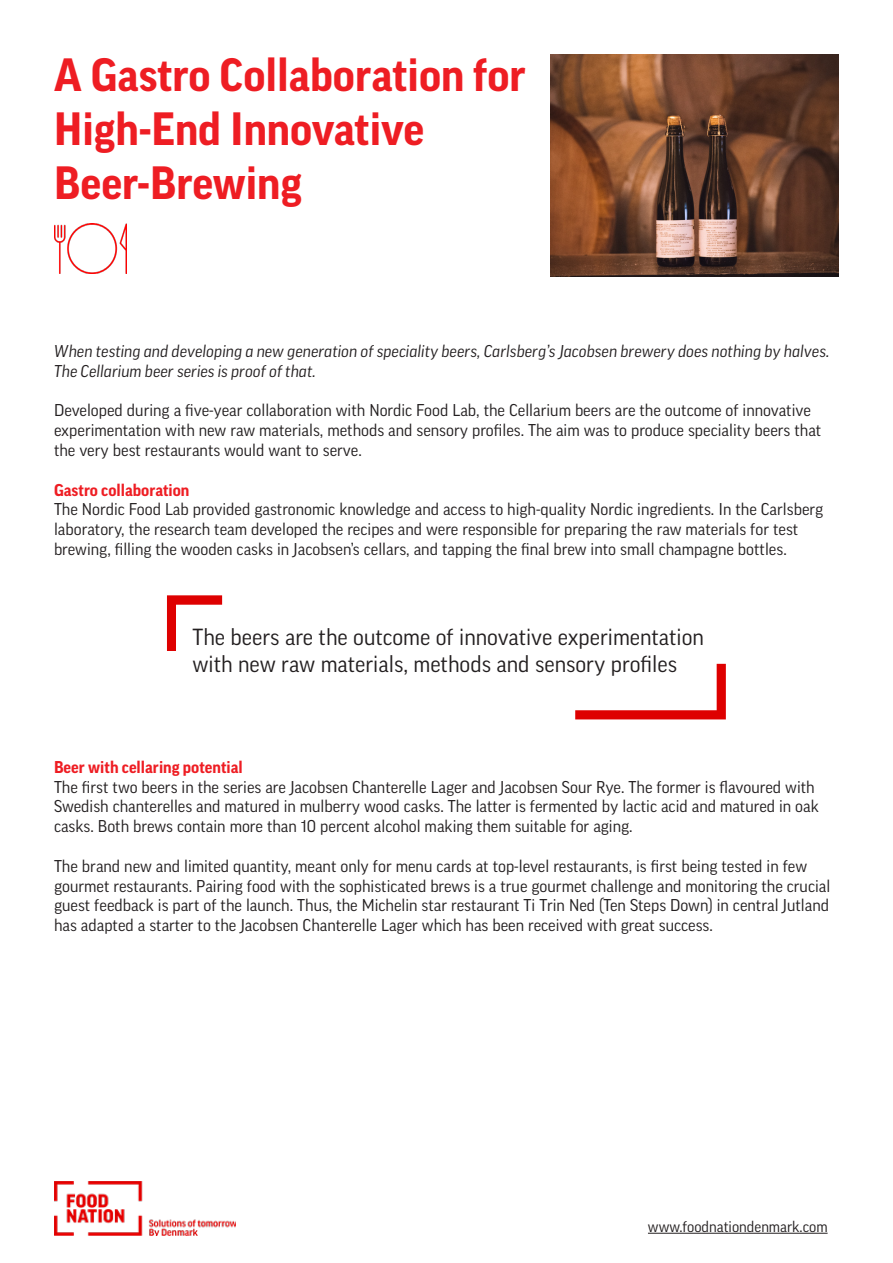
<style>
.page{position:relative;width:893px;height:1263px;background:#fff}
.page>*{position:absolute;margin:0;border:0;box-sizing:border-box;transform-origin:0 0}
.t1{font:700 45px/54px "Good Pro";color:#ee1d23}
.t2{font:22.5px/27px "Good Pro";color:#231f20}
.t3{font:16.5px/19.8px "Good Pro";color:#231f20}
.t4{font:italic 16.5px/19.8px "Good Pro";color:#231f20}
.t5{font:700 16.5px "Good Pro";color:#ee1d23}
.t6{font:15px "Good Pro";color:#231f20}
</style>
<div class="page">
<img style="left:54px;top:1182px;width:181px;height:54px">
<img style="left:550px;top:54px;width:289px;height:222px">
<hr style="left:648px;top:1233px;width:180px;height:1px;background:#231f20">
<img style="left:54px;top:224px;width:72px;height:49px">
<svg style="left:575px;top:664px;width:151px;height:55px"></svg>
<svg style="left:167px;top:595px;width:55px;height:56px"></svg>
<p class="t1" style="left:54px;top:48px;width:473px">A Gastro Collaboration for<br>High-End Innovative</p>
<p class="t1" style="left:54px;top:156px;width:249px">Beer-Brewing</p>
<p class="t4" style="left:54px;top:341px;width:777px">When testing and developing a new generation of speciality beers, Carlsberg’s Jacobsen brewery does nothing by halves.<br>The Cellarium beer series is proof of that.</p>
<p class="t3" style="left:54px;top:400px;width:769px">Developed during a five-year collaboration with Nordic Food Lab, the Cellarium beers are the outcome of innovative experimentation with new raw materials, methods and sensory profiles. The aim was to produce speciality beers that the very best restaurants would want to serve.</p>
<p class="t5" style="left:54px;top:480px;width:137px">Gastro collaboration</p>
<p class="t3" style="left:54px;top:499px;width:771px">The Nordic Food Lab provided gastronomic knowledge and access to high-quality Nordic ingredients. In the Carlsberg laboratory, the research team developed the recipes and were responsible for preparing the raw materials for test brewing, filling the wooden casks in Jacobsen’s cellars, and tapping the final brew into small champagne bottles.</p>
<p class="t2" style="left:192px;top:623px;width:513px">The beers are the outcome of innovative experimentation with new raw materials, methods and sensory profiles</p>
<p class="t5" style="left:54px;top:757px;width:190px">Beer with cellaring potential</p>
<p class="t3" style="left:54px;top:777px;width:766px">The first two beers in the series are Jacobsen Chanterelle Lager and Jacobsen Sour Rye. The former is flavoured with<br>Swedish chanterelles and matured in mulberry wood casks. The latter is fermented by lactic acid and matured in oak casks. Both brews contain more than 10 percent alcohol making them suitable for aging.</p>
<p class="t3" style="left:54px;top:856px;width:778px">The brand new and limited quantity, meant only for menu cards at top-level restaurants, is first being tested in few gourmet restaurants. Pairing food with the sophisticated brews is a true gourmet challenge and monitoring the crucial guest feedback is part of the launch. Thus, the Michelin star restaurant Ti Trin Ned (Ten Steps Down) in central Jutland has adapted a starter to the Jacobsen Chanterelle Lager which has been received with great success.</p>
<p class="t6" style="left:648px;top:1218px;width:181px">www.foodnationdenmark.com</p>
</div>
